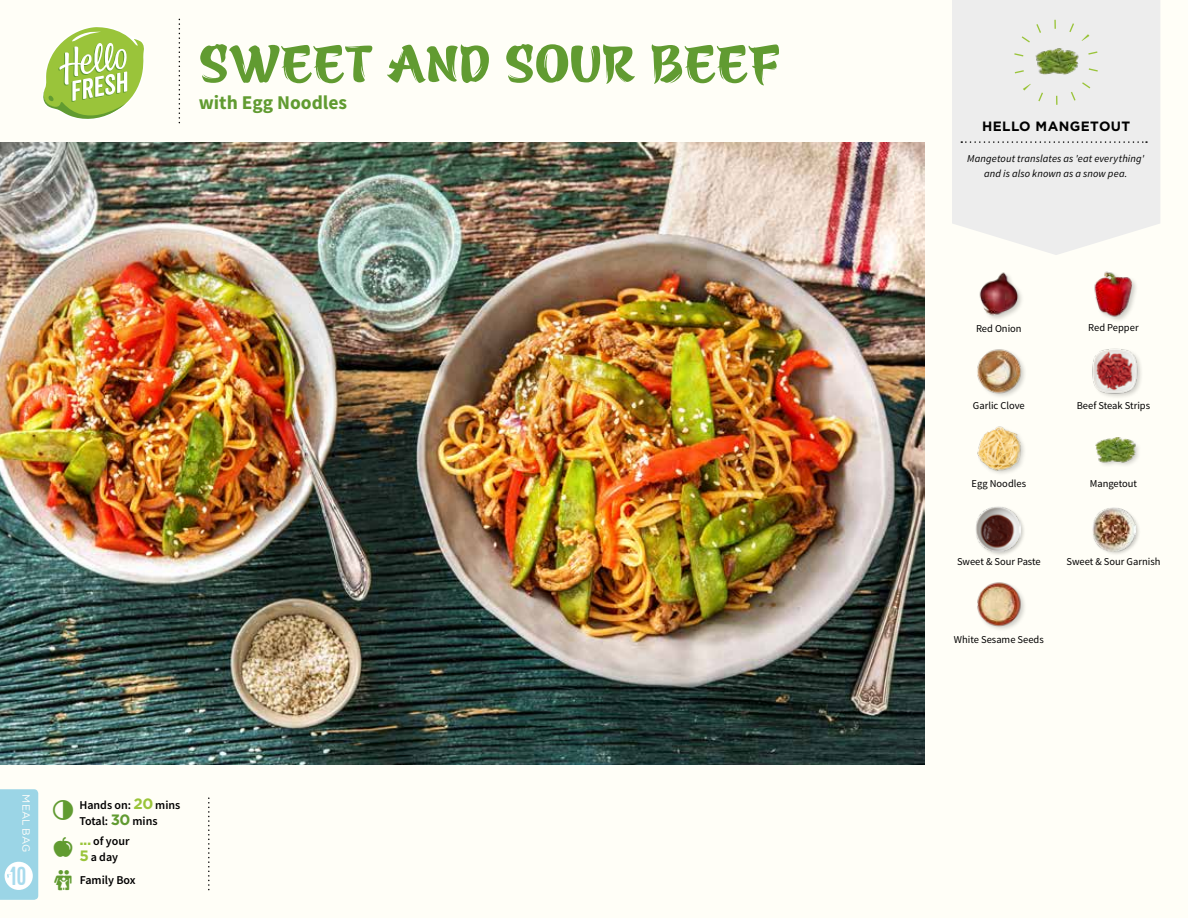
<style>
.page{position:relative;width:1188px;height:918px;background:#fffef7}
.page>*{position:absolute;margin:0;border:0;box-sizing:border-box;transform-origin:0 0}
.t1{font:58.5px "Azuki";color:#619b31}
.t2{font:26.1px "Kapra";color:#a8dbed}
.t3{font:700 19.5px "Source Sans Pro";color:#619b31}
.t4{font:700 13.5px "Gotham";letter-spacing:.03em;color:#000}
.t5{font:600 12px/15.8px "Source Sans Pro";color:#000}
.t6{font:10.5px "Source Sans Pro";color:#000}
.t7{font:italic 10.5px/14.7px "Source Sans Pro";letter-spacing:.01em;color:#000;text-align:center}
.t8{font:10.5px "Gotham";letter-spacing:-.005em;color:#fffefb}
.s1{font-family:"Gotham";font-weight:700;font-size:15px;color:#9ac43a}
.s2{font-family:"Gotham";font-weight:700;font-size:15px;color:#619b31}
</style>
<div class="page">
<svg style="left:0;top:789px;width:38px;height:111px;background:#aadbe9"></svg>
<div style="left:952px;top:0;width:208px;height:255px;background:#ededed"></div>
<svg style="left:961px;top:141px;width:186px;height:2px"></svg>
<img style="left:1034px;top:47px;width:47px;height:29px">
<div style="left:1014px;top:20px;width:85px;height:85px;border:9px dashed #9ac43a;border-radius:50%"></div>
<img style="left:1095px;top:437px;width:43px;height:27px">
<img style="left:977px;top:426px;width:47px;height:48px">
<img style="left:1094px;top:271px;width:42px;height:50px">
<img style="left:979px;top:272px;width:43px;height:47px">
<img style="left:1092px;top:348px;width:49px;height:49px">
<img style="left:977px;top:349px;width:48px;height:48px">
<img style="left:977px;top:582px;width:48px;height:47px">
<div style="left:1091px;top:507px;width:50px;height:49px;background:#000;opacity:.2"></div>
<img style="left:1092px;top:508px;width:44px;height:43px">
<div style="left:975px;top:505px;width:51px;height:52px;background:#000;opacity:.2"></div>
<img style="left:976px;top:506px;width:45px;height:45px">
<img style="left:0;top:142px;width:925px;height:623px">
<svg style="left:43px;top:27px;width:101px;height:92px"></svg>
<h1 class="t1" style="left:199px;top:37px;width:582px">SWEET AND SOUR BEEF</h1>
<h3 class="t3" style="left:199px;top:89px;width:150px">with Egg Noodles</h3>
<p class="t8" style="left:32px;top:794px;width:59px;rotate:90deg">MEAL BAG</p>
<h2 class="t2" style="left:10px;top:861px;width:17px">10</h2>
<p class="t5" style="left:79px;top:797px;width:103px">Hands on: <span class="s1">20</span> mins<br>Total: <span class="s2">30</span> mins</p>
<p class="t5" style="left:79px;top:833px;width:52px"><span class="s1">...</span> of your<br><span class="s1">5</span> a day</p>
<p class="t5" style="left:80px;top:872px;width:57px">Family Box</p>
<p class="t4" style="left:982px;top:117px;width:150px">HELLO MANGETOUT</p>
<p class="t7" style="left:967px;top:151px;width:179px">Mangetout translates as 'eat everything' and is also known as a snow pea.</p>
<p class="t6" style="left:976px;top:322px;width:47px">Red Onion</p>
<p class="t6" style="left:1088px;top:321px;width:52px">Red Pepper</p>
<p class="t6" style="left:973px;top:399px;width:53px">Garlic Clove</p>
<p class="t6" style="left:1077px;top:399px;width:75px">Beef Steak Strips</p>
<p class="t6" style="left:972px;top:477px;width:56px">Egg Noodles</p>
<p class="t6" style="left:1090px;top:477px;width:49px">Mangetout</p>
<p class="t6" style="left:957px;top:555px;width:85px">Sweet &amp; Sour Paste</p>
<p class="t6" style="left:1066px;top:555px;width:96px">Sweet &amp; Sour Garnish</p>
<p class="t6" style="left:954px;top:633px;width:91px">White Sesame Seeds</p>
</div>
